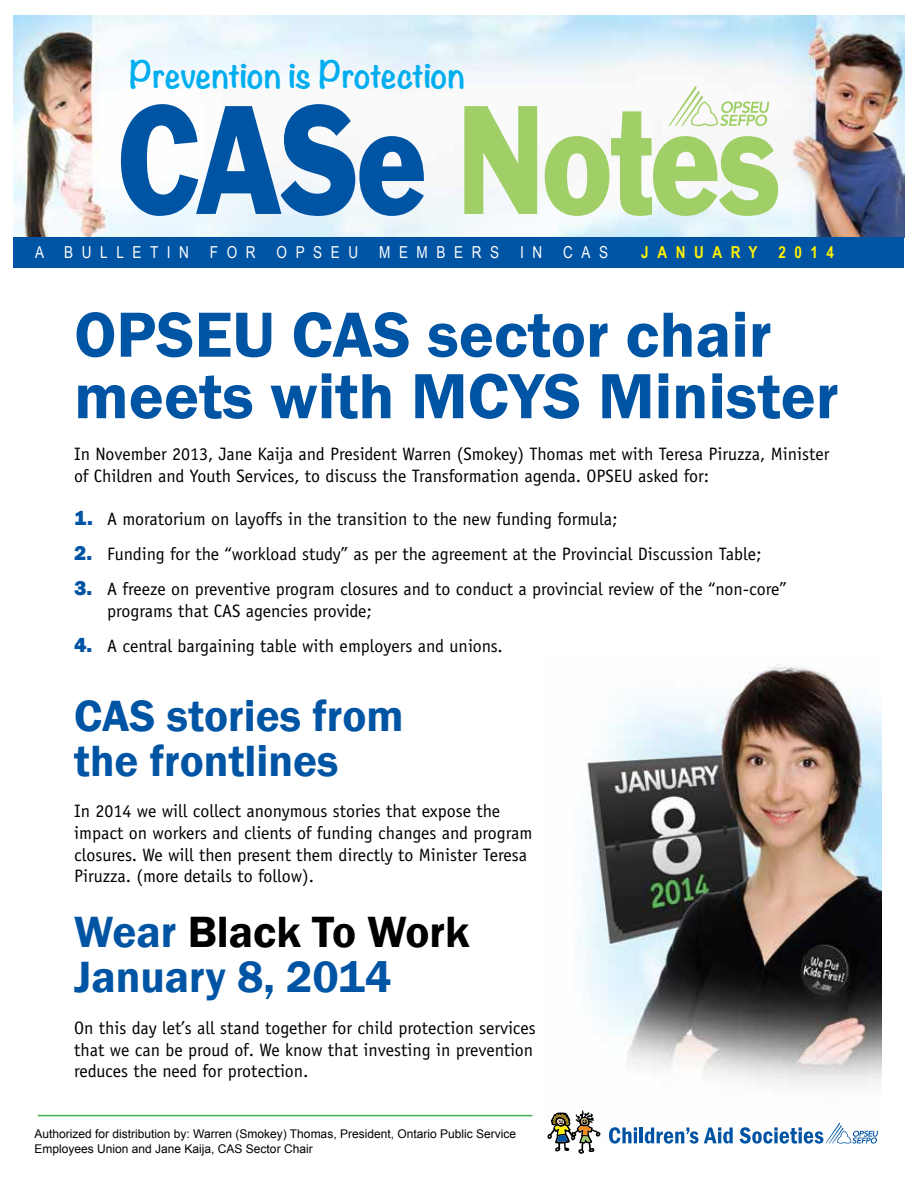
<style>
.page{position:relative;width:918px;height:1188px;background:#fff}
.page>*{position:absolute;margin:0;border:0;box-sizing:border-box;transform-origin:0 0}
.t1{font:142.65px "Franklin Gothic Std";letter-spacing:-.025em;color:#a0cf67;scale:.8 1}
.t2{font:600 66px/61.5px "Franklin Gothic";color:#0054a4}
.t3{font:600 45px/45px "Franklin Gothic";color:#0054a4}
.t4{font:700 33px "Noteworthy";letter-spacing:-.02em;color:#00aeef}
.t5{font:18px/21.6px "Officina Sans Std";color:#000}
.t6{font:16.5px "Arial Narrow";letter-spacing:.52em;color:#fff}
.t7{font:700 16.5px "Arial Narrow";letter-spacing:.52em;color:#fff200}
.t8{font:12px/14.4px "Arial";color:#000}
.s1{color:#0054a4}
.s2{font-family:"Franklin Gothic";font-weight:800;font-size:21px;color:#0054a4}
.s3{color:#000}
</style>
<div class="page">
<img style="left:14px;top:15px;width:890px;height:222px">
<svg style="left:555px;top:1141px;width:40px;height:13px"></svg>
<svg style="left:669px;top:86px;width:100px;height:42px"></svg>
<div style="left:14px;top:237px;width:890px;height:30px;background:#0054a4"></div>
<svg style="left:610px;top:1141px;width:27px;height:3px"></svg>
<hr style="left:639px;top:1128px;width:4px;height:15px;background:#0054a4">
<svg style="left:645px;top:1141px;width:88px;height:3px"></svg>
<svg style="left:740px;top:1141px;width:137px;height:3px"></svg>
<hr style="left:38px;top:1115px;width:494px;height:1px;background:#41ad49">
<img style="left:547px;top:665px;width:335px;height:476px">
<h3 class="t4" style="left:130px;top:46px;width:337px">Prevention is Protection</h3>
<h1 class="t1" style="left:118px;top:69px;width:830px"><span class="s1">CASe</span> Notes</h1>
<p class="t6" style="left:35px;top:240px;width:155px">A BULLETIN</p>
<p class="t6" style="left:210px;top:240px;width:47px">FOR</p>
<p class="t6" style="left:277px;top:240px;width:83px">OPSEU</p>
<p class="t6" style="left:379px;top:240px;width:121px">MEMBERS</p>
<p class="t6" style="left:520px;top:240px;width:24px">I N</p>
<p class="t6" style="left:563px;top:240px;width:46px">CAS</p>
<p class="t7" style="left:641px;top:240px;width:118px">JANUARY</p>
<p class="t7" style="left:778px;top:240px;width:57px">2014</p>
<h2 class="t2" style="left:74px;top:305px;width:766px">OPSEU CAS sector chair meets with MCYS Minister</h2>
<p class="t5" style="left:74px;top:443px;width:757px">In November 2013, Jane Kaija and President Warren (Smokey) Thomas met with Teresa Piruzza, Minister of Children and Youth Services, to discuss the Transformation agenda. OPSEU asked for:</p>
<p class="t5" style="left:74px;top:508px;width:545px"><span class="s2">1.</span> A moratorium on layoffs in the transition to the new funding formula;</p>
<p class="t5" style="left:74px;top:543px;width:689px"><span class="s2">2.</span> Funding for the “workload study” as per the agreement at the Provincial Discussion Table;</p>
<p class="t5" style="left:107px;top:578px;width:681px;text-indent:-33px"><span class="s2">3.</span> A freeze on preventive program closures and to conduct a provincial review of the “non-core” programs that CAS agencies provide;</p>
<p class="t5" style="left:74px;top:635px;width:430px"><span class="s2">4.</span> A central bargaining table with employers and unions.</p>
<h3 class="t3" style="left:74px;top:694px;width:331px">CAS stories from the frontlines</h3>
<p class="t5" style="left:74px;top:801px;width:460px">In 2014 we will collect anonymous stories that expose the impact on workers and clients of funding changes and program closures. We will then present them directly to Minister Teresa Piruzza. (more details to follow).</p>
<h3 class="t3" style="left:74px;top:910px;width:397px">Wear <span class="s3">Black To Work<br></span>January 8, 2014</h3>
<p class="t5" style="left:74px;top:1017px;width:463px">On this day let’s all stand together for child protection services that we can be proud of. We know that investing in prevention reduces the need for protection.</p>
<p class="t8" style="left:35px;top:1127px;width:483px">Authorized for distribution by: Warren (Smokey) Thomas, President, Ontario Public Service<br>Employees Union and Jane Kaija, CAS Sector Chair</p>
</div>
